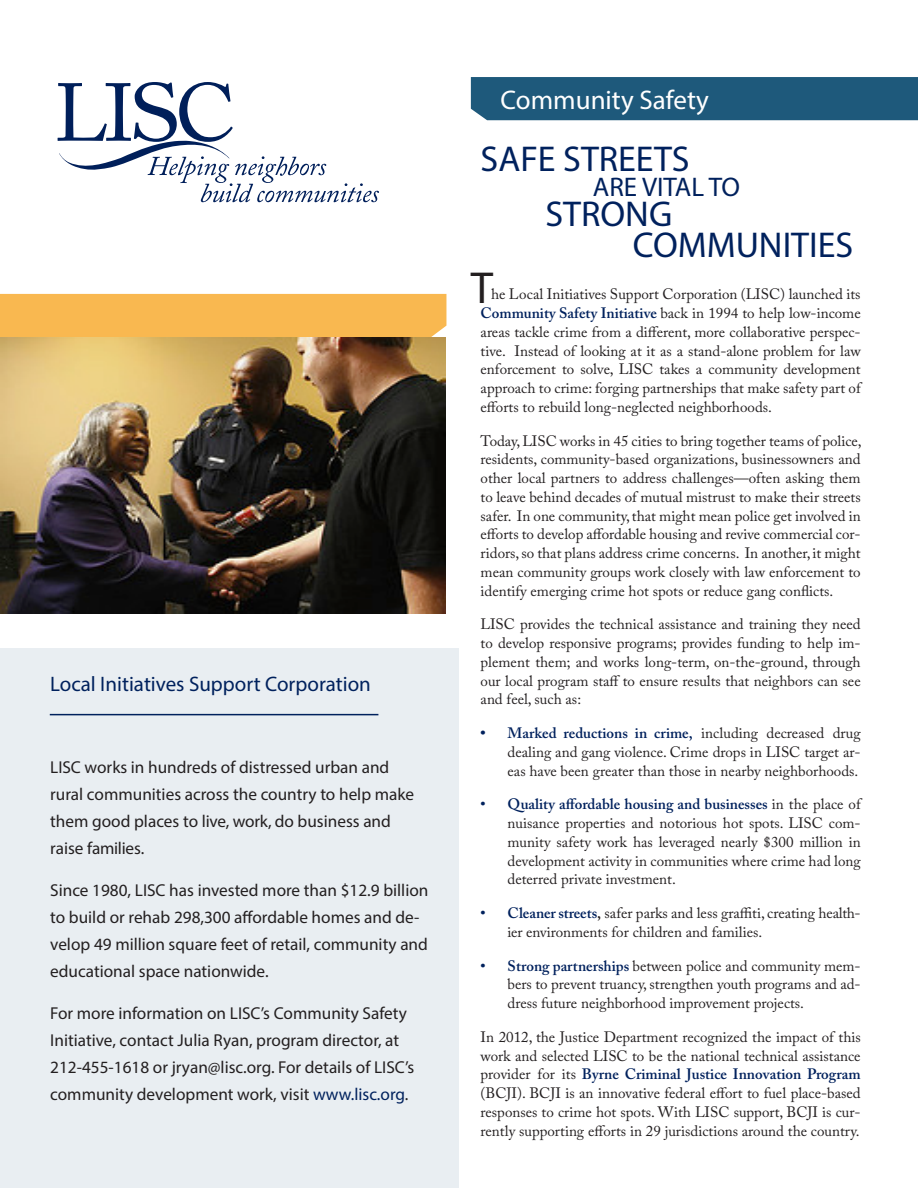
<style>
.page{position:relative;width:918px;height:1188px;background:#fff}
.page>*{position:absolute;margin:0;border:0;box-sizing:border-box;transform-origin:0 0}
.t1{font:45px "Myriad Pro";color:#231f20}
.t2{font:36px "Myriad Pro";color:#00215d}
.t3{font:27px "Myriad Pro";color:#fff}
.t4{font:27px "Myriad Pro";color:#00215d}
.t5{font:21px "Myriad Pro";color:#00215d}
.t6{font:17.25px/27px "Myriad Pro";color:#231f20}
.t7{font:15px/18.8px "Adobe Caslon Pro";color:#231f20;text-align:justify}
.s1{color:#00215d}
.s2{font-weight:600;color:#00215d}
.s3{font-weight:700;color:#00215d}
.s4{font-weight:600}
</style>
<div class="page">
<div style="left:471px;top:77px;width:447px;height:43px;background:#1e597b"></div>
<svg style="left:58px;top:82px;width:321px;height:120px"></svg>
<div style="left:0;top:648px;width:459px;height:540px;background:#e9eef2"></div>
<div style="left:0;top:294px;width:446px;height:43px;background:#f9b850"></div>
<hr style="left:50px;top:714px;width:328px;height:1px;background:#00215d">
<img style="left:0;top:337px;width:446px;height:276px">
<p class="t5" style="left:50px;top:671px;width:322px">Local Initiatives Support Corporation</p>
<p class="t6" style="left:50px;top:754px;width:366px">LISC works in hundreds of distressed urban and rural communities across the country to help make them good places to live, work, do business and raise families.</p>
<p class="t6" style="left:50px;top:877px;width:380px">Since 1980, LISC has invested more than $12.9 billion to build or rehab 298,300 affordable homes and de&shy;velop 49 million square feet of retail, community and educational space nationwide.</p>
<p class="t6" style="left:50px;top:1000px;width:366px">For more information on LISC’s Community Safety Initiative, contact Julia Ryan, program director, at 212-455-1618 or jryan@lisc.org. For details of LISC’s community development work, visit <span class="s1">www.lisc.org</span>.</p>
<p class="t3" style="left:501px;top:83px;width:210px">Community Safety</p>
<p class="t2" style="left:481px;top:136px;width:211px">SAFE STREETS</p>
<p class="t4" style="left:593px;top:170px;width:149px">ARE VITAL TO</p>
<p class="t2" style="left:633px;top:223px;width:222px">COMMUNITIES</p>
<p class="t2" style="left:545px;top:191px;width:128px">STRONG</p>
<p class="t1" style="left:471px;top:260px;width:24px">T</p>
<p class="t7" style="left:481px;top:285px;width:382px;text-indent:10px">he Local Initiatives Support Corporation (LISC) launched its <span class="s2">Community Safety Initiative</span> back in 1994 to help low-income areas tackle crime from a different, more collaborative perspec&shy;tive. Instead of looking at it as a stand-alone problem for law enforcement to solve, LISC takes a community development approach to crime: forging partnerships that make safety part of efforts to rebuild long-neglected neighborhoods.</p>
<p class="t7" style="left:481px;top:431px;width:383px">Today, LISC works in 45 cities to bring together teams of police, residents, community-based organizations, businessowners and other local partners to address challenges—often asking them to leave behind decades of mutual mistrust to make their streets safer. In one community, that might mean police get involved in efforts to develop affordable housing and revive commercial cor&shy;ridors, so that plans address crime concerns. In another, it might mean community groups work closely with law enforcement to identify emerging crime hot spots or reduce gang conflicts.</p>
<p class="t7" style="left:481px;top:615px;width:382px">LISC provides the technical assistance and training they need to develop responsive programs; provides funding to help im&shy;plement them; and works long-term, on-the-ground, through our local program staff to ensure results that neighbors can see and feel, such as:</p>
<p class="t7" style="left:508px;top:724px;width:355px;text-indent:-27px"><span class="s3">•</span> <span class="s2">Marked reductions in crime,</span> including decreased drug dealing and gang violence. Crime drops in LISC target ar&shy;eas have been greater than those in nearby neighborhoods.</p>
<p class="t7" style="left:508px;top:795px;width:355px;text-indent:-27px"><span class="s2">• Quality affordable housing and businesses</span> in the place of nuisance properties and notorious hot spots. LISC com&shy;munity safety work has leveraged nearly $300 million in development activity in communities where crime had long deterred private investment.</p>
<p class="t7" style="left:508px;top:904px;width:355px;text-indent:-27px"><span class="s2">• Cleaner streets</span><span class="s4">,</span> safer parks and less graffiti, creating health&shy;ier environments for children and families.</p>
<p class="t7" style="left:508px;top:956px;width:355px;text-indent:-27px"><span class="s2">• Strong partnerships</span> between police and community mem&shy;bers to prevent truancy, strengthen youth programs and ad&shy;dress future neighborhood improvement projects.</p>
<p class="t7" style="left:481px;top:1027px;width:382px">In 2012, the Justice Department recognized the impact of this work and selected LISC to be the national technical assistance provider for its <span class="s2">Byrne Criminal Justice Innovation Program </span>(BCJI). BCJI is an innovative federal effort to fuel place-based responses to crime hot spots. With LISC support, BCJI is cur&shy;rently supporting efforts in 29 jurisdictions around the country.</p>
</div>
